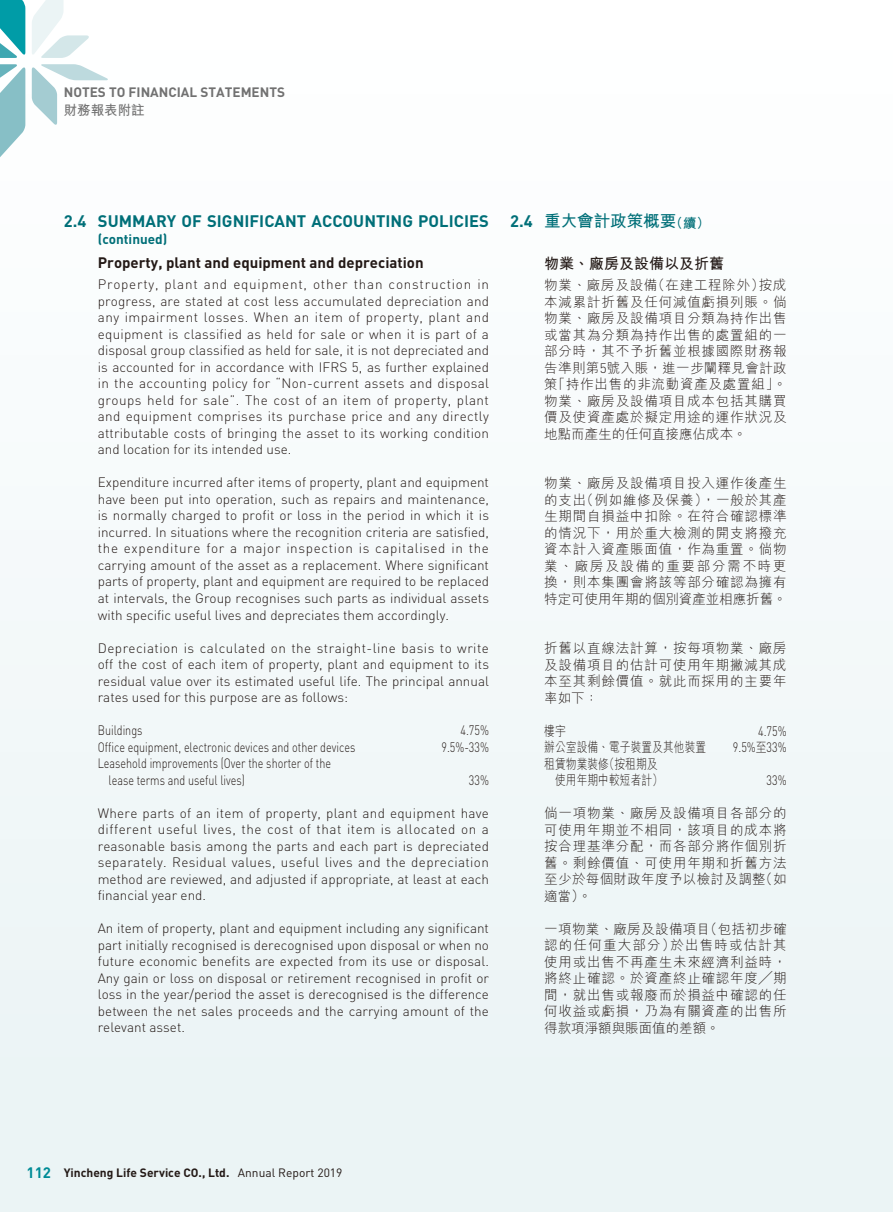
<style>
.page{position:relative;width:893px;height:1212px;background:#f4f9fa}
.page>*{position:absolute;margin:0;border:0;box-sizing:border-box;transform-origin:0 0}
.t1{font:700 16.5px "DIN";color:#006f78}
.t2{font:16.5px "M Hei HK Bold E Ten B5 H";color:#006f78}
.t3{font:700 15px "DIN";color:#231916}
.t4{font:15px "M Hei HK Bold E Ten B5 H";color:#231916}
.t5{font:300 13.5px/16.5px "DIN";color:#231916;text-align:justify}
.t6{font:13.5px/16.5px "M Hei HK Light E Ten B5 H";letter-spacing:.06em;color:#231916;text-align:justify}
.t7{font:300 13.5px/16.5px "DIN";color:#231916;scale:.8 1}
.t8{font:13.5px/16.5px "M Hei HK Light E Ten B5 H";color:#231916;scale:.8 1}
.t9{font:700 13.5px "DIN";color:#717171}
.t10{font:700 13.5px "DIN";color:#006f78}
.t11{font:13.5px "M Hei HK Bold E Ten B5 H";color:#717171}
.t12{font:13.5px "M Hei HK Light E Ten B5 H";letter-spacing:.06em;color:#231916;scale:.8 1}
.t13{font:700 12px "DIN";color:#231916}
.s1{font-family:"DIN";font-weight:700}
.s2{font-size:13.5px}
.s3{font-family:"DIN";font-weight:300}
.s4{font-family:"M Hei HK Light E Ten B5 H";font-weight:400}
.s5{font-size:15px;color:#008b96}
.s6{font-weight:400}
</style>
<div class="page">
<svg style="left:32px;top:0;width:57px;height:58px"></svg>
<svg style="left:32px;top:64px;width:76px;height:61px"></svg>
<svg style="left:0;top:64px;width:25px;height:93px"></svg>
<svg style="left:0;top:0;width:25px;height:58px"></svg>
<p class="t9" style="left:64px;top:87px;width:223px">NOTES TO FINANCIAL STATEMENTS</p>
<p class="t11" style="left:64px;top:105px;width:82px">財務報表附註</p>
<p class="t1" style="left:64px;top:215px;width:427px">2.4 SUMMARY OF SIGNIFICANT ACCOUNTING POLICIES</p>
<p class="t10" style="left:98px;top:234px;width:71px">(continued)</p>
<p class="t3" style="left:98px;top:258px;width:327px">Property, plant and equipment and depreciation</p>
<p class="t5" style="left:98px;top:278px;width:393px">Property, plant and equipment, other than construction in progress, are stated at cost less accumulated depreciation and any impairment losses. When an item of property, plant and equipment is classified as held for sale or when it is part of a disposal group classified as held for sale, it is not depreciated and is accounted for in accordance with IFRS 5, as further explained in the accounting policy for “Non-current assets and disposal groups held for sale”. The cost of an item of property, plant and equipment comprises its purchase price and any directly attributable costs of bringing the asset to its working condition and location for its intended use.</p>
<p class="t5" style="left:98px;top:476px;width:393px">Expenditure incurred after items of property, plant and equipment have been put into operation, such as repairs and maintenance, is normally charged to profit or loss in the period in which it is incurred. In situations where the recognition criteria are satisfied, the expenditure for a major inspection is capitalised in the carrying amount of the asset as a replacement. Where significant parts of property, plant and equipment are required to be replaced at intervals, the Group recognises such parts as individual assets with specific useful lives and depreciates them accordingly.</p>
<p class="t5" style="left:98px;top:641px;width:393px">Depreciation is calculated on the straight-line basis to write off the cost of each item of property, plant and equipment to its residual value over its estimated useful life. The principal annual rates used for this purpose are as follows:</p>
<p class="t7" style="left:98px;top:723px;width:57px">Buildings</p>
<p class="t7" style="left:461px;top:723px;width:37px">4.75%</p>
<p class="t7" style="left:98px;top:740px;width:323px">Office equipment, electronic devices and other devices</p>
<p class="t7" style="left:441px;top:740px;width:61px">9.5%-33%</p>
<p class="t7" style="left:109px;top:756px;width:280px;text-indent:-11px">Leasehold improvements (Over the shorter of the lease terms and useful lives)</p>
<p class="t7" style="left:469px;top:773px;width:27px">33%</p>
<p class="t5" style="left:98px;top:806px;width:393px">Where parts of an item of property, plant and equipment have different useful lives, the cost of that item is allocated on a reasonable basis among the parts and each part is depreciated separately. Residual values, useful lives and the depreciation method are reviewed, and adjusted if appropriate, at least at each financial year end.</p>
<p class="t5" style="left:98px;top:921px;width:393px">An item of property, plant and equipment including any significant part initially recognised is derecognised upon disposal or when no future economic benefits are expected from its use or disposal.<br>Any gain or loss on disposal or retirement recognised in profit or loss in the year/period the asset is derecognised is the difference between the net sales proceeds and the carrying amount of the relevant asset.</p>
<p class="t2" style="left:510px;top:215px;width:201px"><span class="s1">2.4</span> 重大會計政策概要<span class="s2">（續）</span></p>
<p class="t4" style="left:544px;top:258px;width:181px">物業、廠房及設備以及折舊</p>
<p class="t6" style="left:544px;top:278px;width:244px">物業、廠房及設備（在建工程除外）按成本減累計折舊及任何減值虧損列賬。倘物業、廠房及設備項目分類為持作出售或當其為分類為持作出售的處置組的一部分時，其不予折舊並根據國際財務報告準則第<span class="s3">5</span>號入賬，進一步闡釋見會計政策「持作出售的非流動資產及處置組」。物業、廠房及設備項目成本包括其購買價及使資產處於擬定用途的運作狀況及地點而產生的任何直接應佔成本。</p>
<p class="t6" style="left:544px;top:476px;width:244px">物業、廠房及設備項目投入運作後產生的支出（例如維修及保養），一般於其產生期間自損益中扣除。在符合確認標準的情況下，用於重大檢測的開支將撥充資本計入資產賬面值，作為重置。倘物業、廠房及設備的重要部分需不時更換，則本集團會將該等部分確認為擁有特定可使用年期的個別資產並相應折舊。</p>
<p class="t6" style="left:544px;top:641px;width:244px">折舊以直線法計算，按每項物業、廠房及設備項目的估計可使用年期撇減其成本至其剩餘價值。就此而採用的主要年率如下：</p>
<p class="t12" style="left:544px;top:725px;width:28px">樓宇</p>
<p class="t7" style="left:758px;top:724px;width:37px">4.75%</p>
<p class="t8" style="left:544px;top:740px;width:204px">辦公室設備、電子裝置及其他裝置</p>
<p class="t7" style="left:733px;top:740px;width:69px">9.5%<span class="s4">至</span>33%</p>
<p class="t8" style="left:555px;top:757px;width:136px;text-indent:-11px">租賃物業裝修（按租期及使用年期中較短者計）</p>
<p class="t7" style="left:767px;top:773px;width:27px">33%</p>
<p class="t6" style="left:544px;top:806px;width:244px">倘一項物業、廠房及設備項目各部分的可使用年期並不相同，該項目的成本將按合理基準分配，而各部分將作個別折舊。剩餘價值、可使用年期和折舊方法至少於每個財政年度予以檢討及調整（如適當）。</p>
<p class="t6" style="left:544px;top:922px;width:244px">一項物業、廠房及設備項目（包括初步確認的任何重大部分）於出售時或估計其使用或出售不再產生未來經濟利益時，將終止確認。於資產終止確認年度╱期間，就出售或報廢而於損益中確認的任何收益或虧損，乃為有關資產的出售所得款項淨額與賬面值的差額。</p>
<p class="t13" style="left:27px;top:1168px;width:317px"><span class="s5">112</span> Yincheng Life Service CO., Ltd. <span class="s6">Annual Report 2019</span></p>
</div>
